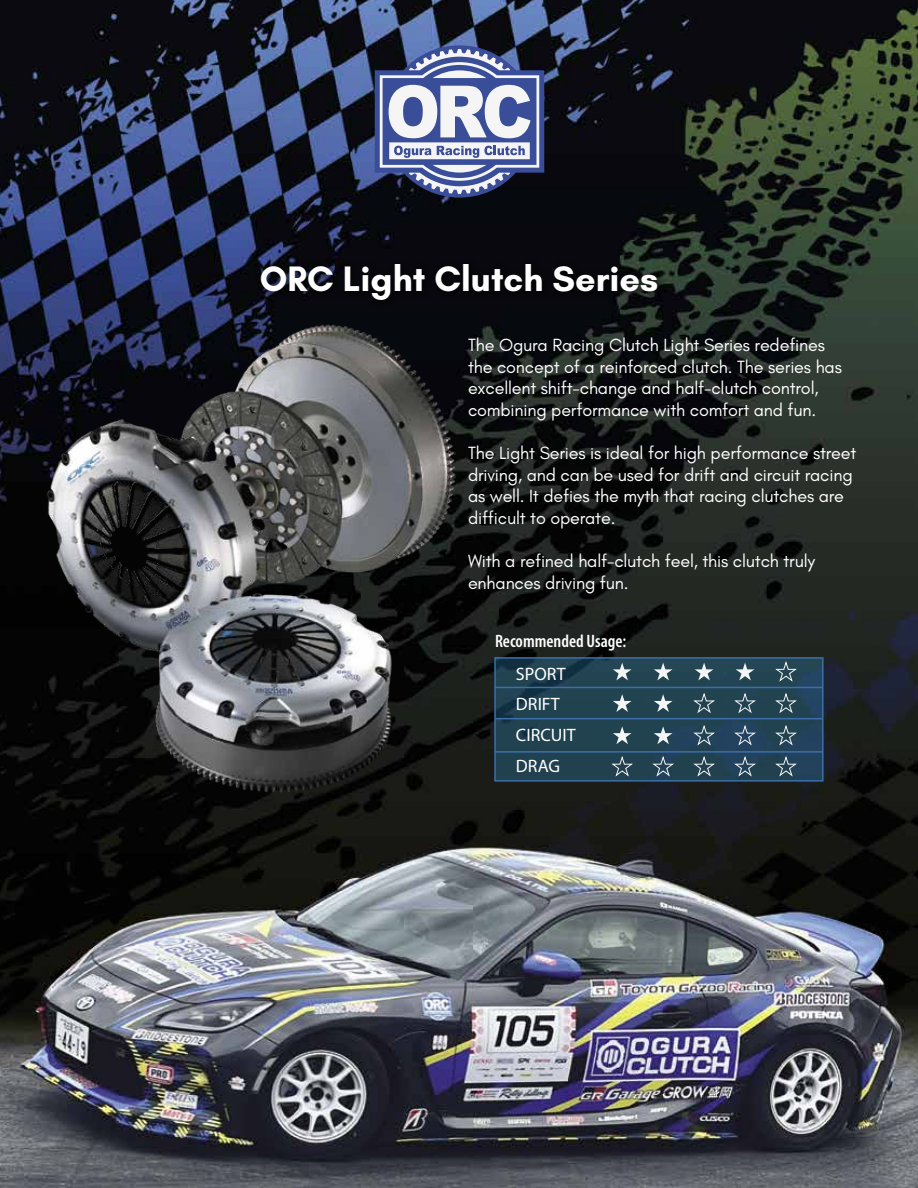
<style>
.page{position:relative;width:918px;height:1188px;background:#fff}
.page>*{position:absolute;margin:0;border:0;box-sizing:border-box;transform-origin:0 0}
.t1{font:700 36px "Glacial Indifference";color:#fff}
.t2{font:18px/21.6px "Glacial Indifference";letter-spacing:-.01em;color:#fff}
.t3{font:18px/30.8px "Myriad Pro";color:#fff}
.t4{font:600 condensed 18px "Myriad Pro";color:#fff}
</style>
<div class="page">
<img style="left:0;top:0;width:918px;height:1188px">
<svg style="left:375px;top:45px;width:169px;height:153px"></svg>
<div style="left:255px;top:257px;width:412px;height:52px;background:#000;opacity:.75"></div>
<svg style="left:540px;top:660px;width:281px;height:119px;fill:#224351"></svg>
<div style="left:494px;top:657px;width:330px;height:125px;border:2px solid #3c6faa"></div>
<hr style="left:495px;top:687px;width:328px;height:1px;background:#3c6faa">
<hr style="left:495px;top:718px;width:328px;height:1px;background:#3c6faa">
<hr style="left:495px;top:751px;width:328px;height:2px;background:#3c6faa">
<svg style="left:613px;top:663px;width:19px;height:17px"></svg>
<svg style="left:654px;top:663px;width:18px;height:17px"></svg>
<svg style="left:695px;top:663px;width:18px;height:17px"></svg>
<svg style="left:736px;top:663px;width:18px;height:17px"></svg>
<svg style="left:774px;top:660px;width:22px;height:22px"></svg>
<svg style="left:613px;top:694px;width:19px;height:18px"></svg>
<svg style="left:654px;top:694px;width:18px;height:18px"></svg>
<svg style="left:692px;top:692px;width:22px;height:22px"></svg>
<svg style="left:733px;top:692px;width:22px;height:22px"></svg>
<svg style="left:774px;top:692px;width:22px;height:22px"></svg>
<svg style="left:613px;top:726px;width:19px;height:18px"></svg>
<svg style="left:654px;top:726px;width:18px;height:18px"></svg>
<svg style="left:692px;top:724px;width:22px;height:22px"></svg>
<svg style="left:733px;top:724px;width:22px;height:22px"></svg>
<svg style="left:774px;top:724px;width:22px;height:22px"></svg>
<svg style="left:611px;top:755px;width:22px;height:22px"></svg>
<svg style="left:652px;top:755px;width:22px;height:22px"></svg>
<svg style="left:692px;top:755px;width:22px;height:22px"></svg>
<svg style="left:733px;top:755px;width:22px;height:22px"></svg>
<svg style="left:774px;top:755px;width:22px;height:22px"></svg>
<img style="left:40px;top:320px;width:500px;height:474px">
<h1 class="t1" style="left:260px;top:256px;width:400px">ORC Light Clutch Series</h1>
<p class="t2" style="left:468px;top:334px;width:375px">The Ogura Racing Clutch Light Series redefines the concept of a reinforced clutch. The series has excellent shift-change and half-clutch control, combining performance with comfort and fun.</p>
<p class="t2" style="left:468px;top:442px;width:390px">The Light Series is ideal for high performance street driving, and can be used for drift and circuit racing as well. It defies the myth that racing clutches are difficult to operate.</p>
<p class="t2" style="left:468px;top:550px;width:349px">With a refined half-clutch feel, this clutch truly enhances driving fun.</p>
<p class="t4" style="left:495px;top:632px;width:133px">Recommended Usage:</p>
<p class="t3" style="left:516px;top:658px;width:51px">SPORT</p>
<p class="t3" style="left:516px;top:689px;width:61px">DRIFT<br>CIRCUIT<br>DRAG</p>
</div>
